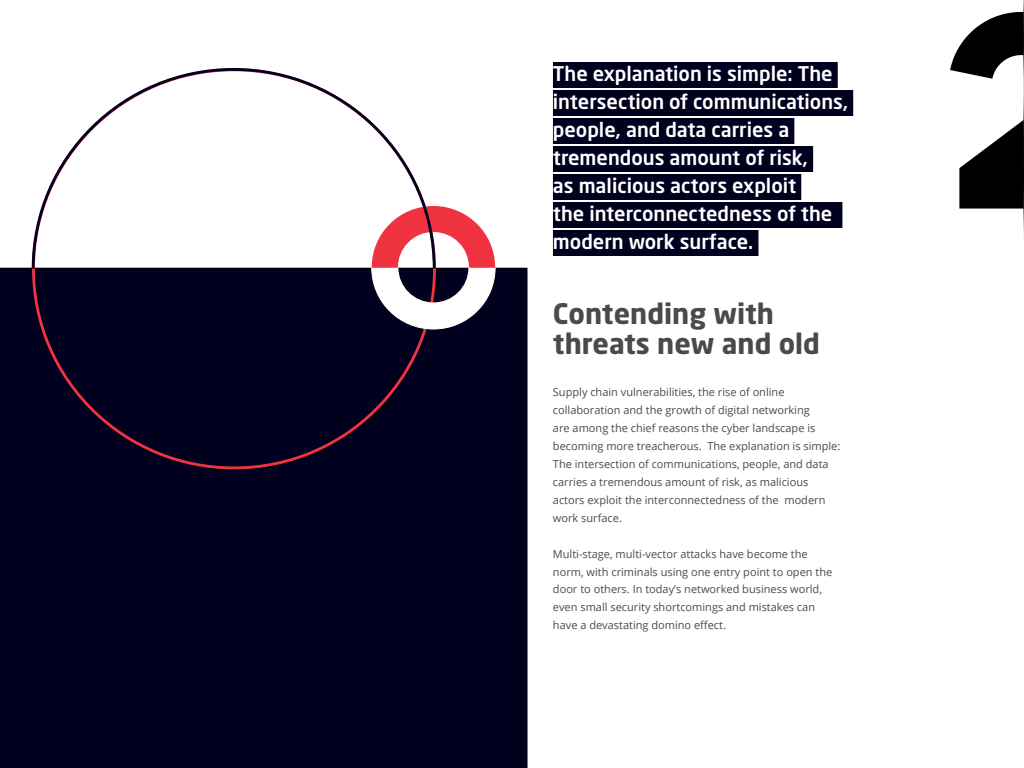
<style>
.page{position:relative;width:1024px;height:768px;background:#fff}
.page>*{position:absolute;margin:0;border:0;box-sizing:border-box;transform-origin:0 0}
.t1{font:700 28px/30px "Neo Sans W1 G";color:#4a4a4a}
.t2{font:500 20px/28px "Neo Sans W1 G";color:#fff}
.t3{font:11px/18px "Open Sans";color:#4a4a4a}
</style>
<div class="page">
<img style="left:1023px;top:0;width:1px;height:237px">
<svg style="left:950px;top:12px;width:74px;height:67px"></svg>
<svg style="left:959px;top:120px;width:65px;height:89px"></svg>
<div style="left:0;top:268px;width:528px;height:500px;background:#01001e"></div>
<svg style="left:371px;top:206px;width:125px;height:124px"></svg>
<svg style="left:30px;top:68px;width:407px;height:203px"></svg>
<div style="left:553px;top:62px;width:285px;height:26px;background:#01001e"></div>
<div style="left:553px;top:90px;width:300px;height:26px;background:#01001e"></div>
<div style="left:553px;top:118px;width:241px;height:26px;background:#01001e"></div>
<div style="left:553px;top:146px;width:260px;height:26px;background:#01001e"></div>
<div style="left:553px;top:174px;width:248px;height:26px;background:#01001e"></div>
<div style="left:553px;top:202px;width:289px;height:26px;background:#01001e"></div>
<div style="left:553px;top:230px;width:205px;height:26px;background:#01001e"></div>
<h2 class="t2" style="left:553px;top:61px;width:297px">The explanation is simple: The intersection of communications, people, and data carries a tremendous amount of risk,<br>as malicious actors exploit<br>the interconnectedness of the modern work surface.</h2>
<h1 class="t1" style="left:553px;top:300px;width:268px">Contending with threats new and old</h1>
<p class="t3" style="left:553px;top:384px;width:289px">Supply chain vulnerabilities, the rise of online collaboration and the growth of digital networking<br>are among the chief reasons the cyber landscape is becoming more treacherous. The explanation is simple:<br>The intersection of communications, people, and data carries a tremendous amount of risk, as malicious actors exploit the interconnectedness of the modern work surface.</p>
<p class="t3" style="left:553px;top:546px;width:281px">Multi-stage, multi-vector attacks have become the norm, with criminals using one entry point to open the door to others. In today’s networked business world, even small security shortcomings and mistakes can have a devastating domino effect.</p>
</div>
